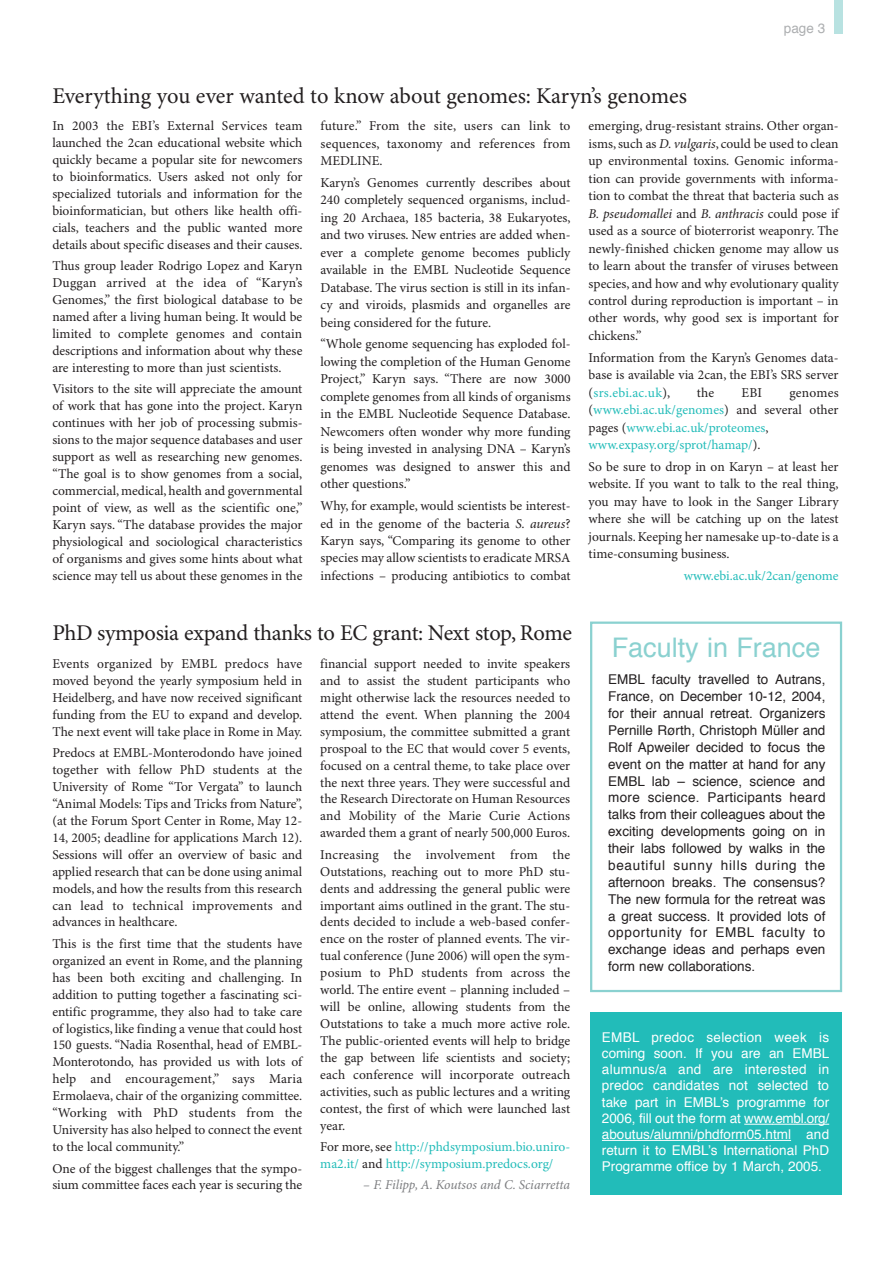
<style>
.page{position:relative;width:893px;height:1263px;background:#fff}
.page>*{position:absolute;margin:0;border:0;box-sizing:border-box;transform-origin:0 0}
.t1{font:27px "Helvetica";color:#8ad1d0}
.t2{font:22.5px "Minion Pro";letter-spacing:-.01em;color:#231f20}
.t3{font:13.5px/17px "Minion Pro";color:#231f20;text-align:justify}
.t4{font:13.5px/16.8px "Helvetica";color:#231f20;text-align:justify}
.t5{font:13.5px/16.2px "Helvetica";color:#fff;text-align:justify}
.t6{font:13.5px/17.5px "Minion Pro";color:#22bcb9}
.t7{font:italic 13.5px "Minion Pro";letter-spacing:-.01em;color:#7c7d80}
.t8{font:13.5px "Helvetica";color:#acaeb0}
.s1{font-style:italic}
.s2{color:#231f20}
.s3{color:#22bcb9}
</style>
<div class="page">
<div style="left:833px;top:0;width:9px;height:34px;background:#b8e2e1"></div>
<div style="left:590px;top:622px;width:252px;height:370px;border:2px solid #8ad1d0"></div>
<div style="left:590px;top:1012px;width:251px;height:183px;background:#22bcb9"></div>
<svg style="left:744px;top:1124px;width:27px;height:1px"></svg>
<hr style="left:771px;top:1124px;width:58px;height:1px;background:#fff">
<hr style="left:602px;top:1140px;width:189px;height:1px;background:#fff">
<h2 class="t2" style="left:52px;top:87px;width:636px">Everything you ever wanted to know about genomes: Karyn’s genomes</h2>
<p class="t8" style="left:783px;top:22px;width:43px">page 3</p>
<p class="t3" style="left:52px;top:118px;width:251px">In 2003 the EBI’s External Services team launched the 2can educational website which quickly became a popular site for newcomers to bioinformatics. Users asked not only for specialized tutorials and information for the bioinformatician, but others like health offi&shy;cials, teachers and the public wanted more details about specific diseases and their causes.</p>
<p class="t3" style="left:52px;top:259px;width:252px">Thus group leader Rodrigo Lopez and Karyn Duggan arrived at the idea of “Karyn’s Genomes,” the first biological database to be named after a living human being. It would be limited to complete genomes and contain descriptions and information about why these are interesting to more than just scientists.</p>
<p class="t3" style="left:52px;top:382px;width:252px">Visitors to the site will appreciate the amount of work that has gone into the project. Karyn continues with her job of processing submis&shy;sions to the major sequence databases and user support as well as researching new genomes. “The goal is to show genomes from a social, commercial, medical, health and governmental point of view, as well as the scientific one,” Karyn says. “The database provides the major physiological and sociological characteristics of organisms and gives some hints about what science may tell us about these genomes in the</p>
<p class="t3" style="left:320px;top:118px;width:251px;line-height:17.5px">future.” From the site, users can link to sequences, taxonomy and references from MEDLINE.</p>
<p class="t3" style="left:320px;top:175px;width:252px;line-height:17.5px">Karyn’s Genomes currently describes about 240 completely sequenced organisms, includ&shy;ing 20 Archaea, 185 bacteria, 38 Eukaryotes, and two viruses. New entries are added when&shy;ever a complete genome becomes publicly available in the EMBL Nucleotide Sequence Database. The virus section is still in its infan&shy;cy and viroids, plasmids and organelles are being considered for the future.</p>
<p class="t3" style="left:320px;top:336px;width:252px;line-height:17.5px">“Whole genome sequencing has exploded fol&shy;lowing the completion of the Human Genome Project,” Karyn says. “There are now 3000 complete genomes from all kinds of organisms in the EMBL Nucleotide Sequence Database.<br>Newcomers often wonder why more funding is being invested in analysing DNA – Karyn’s genomes was designed to answer this and other questions.”</p>
<p class="t3" style="left:320px;top:498px;width:251px;line-height:17.5px">Why, for example, would scientists be interest&shy;ed in the genome of the bacteria <span class="s1">S. aureus</span>?<br>Karyn says, “Comparing its genome to other species may allow scientists to eradicate MRSA infections – producing antibiotics to combat</p>
<h2 class="t2" style="left:52px;top:624px;width:521px">PhD symposia expand thanks to EC grant: Next stop, Rome</h2>
<p class="t3" style="left:52px;top:656px;width:251px">Events organized by EMBL predocs have moved beyond the yearly symposium held in Heidelberg, and have now received significant funding from the EU to expand and develop.<br>The next event will take place in Rome in May.</p>
<p class="t3" style="left:52px;top:745px;width:251px">Predocs at EMBL-Monterodondo have joined together with fellow PhD students at the University of Rome “Tor Vergata” to launch “Animal Models: Tips and Tricks from Nature”, (at the Forum Sport Center in Rome, May 12- 14, 2005; deadline for applications March 12).<br>Sessions will offer an overview of basic and applied research that can be done using animal models, and how the results from this research can lead to technical improvements and advances in healthcare.</p>
<p class="t3" style="left:52px;top:936px;width:251px">This is the first time that the students have organized an event in Rome, and the planning has been both exciting and challenging. In addition to putting together a fascinating sci&shy;entific programme, they also had to take care of logistics, like finding a venue that could host 150 guests. “Nadia Rosenthal, head of EMBL-Monterotondo, has provided us with lots of help and encouragement,” says Maria Ermolaeva, chair of the organizing committee. “Working with PhD students from the University has also helped to connect the event to the local community.”</p>
<p class="t3" style="left:52px;top:1161px;width:251px">One of the biggest challenges that the sympo&shy;sium committee faces each year is securing the</p>
<p class="t3" style="left:320px;top:656px;width:251px">financial support needed to invite speakers and to assist the student participants who might otherwise lack the resources needed to attend the event. When planning the 2004 symposium, the committee submitted a grant prospoal to the EC that would cover 5 events, focused on a central theme, to take place over the next three years. They were successful and the Research Directorate on Human Resources and Mobility of the Marie Curie Actions awarded them a grant of nearly 500,000 Euros.</p>
<p class="t3" style="left:320px;top:847px;width:251px">Increasing the involvement from the Outstations, reaching out to more PhD stu&shy;dents and addressing the general public were important aims outlined in the grant. The stu&shy;dents decided to include a web-based confer&shy;ence on the roster of planned events. The vir&shy;tual conference (June 2006) will open the sym&shy;posium to PhD students from across the world. The entire event – planning included – will be online, allowing students from the Outstations to take a much more active role.<br>The public-oriented events will help to bridge the gap between life scientists and society; each conference will incorporate outreach activities, such as public lectures and a writing contest, the first of which were launched last year.</p>
<p class="t6" style="left:320px;top:1140px;width:251px;line-height:17px"><span class="s2">For more, see</span> http://phdsymposium.bio.uniro&shy;ma2.it/ <span class="s2">and</span> http://symposium.predocs.org/</p>
<p class="t7" style="left:363px;top:1180px;width:208px">– F. Filipp, A. Koutsos and C. Sciarretta</p>
<p class="t3" style="left:588px;top:118px;width:252px;line-height:17.5px">emerging, drug-resistant strains. Other organ&shy;isms, such as <span class="s1">D. vulgaris</span>, could be used to clean up environmental toxins. Genomic informa&shy;tion can provide governments with informa&shy;tion to combat the threat that bacteria such as <span class="s1">B. pseudomallei</span> and <span class="s1">B. anthracis</span> could pose if used as a source of bioterrorist weaponry. The newly-finished chicken genome may allow us to learn about the transfer of viruses between species, and how and why evolutionary quality control during reproduction is important – in other words, why good sex is important for chickens.”</p>
<p class="t3" style="left:588px;top:350px;width:251px;line-height:17.5px">Information from the Karyn’s Genomes data&shy;base is available via 2can, the EBI’s SRS server (<span class="s3">srs.ebi.ac.uk</span>),</p>
<p class="t3" style="left:696px;top:385px;width:19px">the</p>
<p class="t3" style="left:741px;top:385px;width:22px">EBI</p>
<p class="t6" style="left:588px;top:385px;width:251px;text-indent:201px"><span class="s2">genomes (</span>www.ebi.ac.uk/genomes<span class="s2">) and several other pages (</span>www.ebi.ac.uk/proteomes<span class="s2">, </span>www.expasy.org/sprot/hamap/<span class="s2">).</span></p>
<p class="t3" style="left:588px;top:459px;width:252px;line-height:17.5px">So be sure to drop in on Karyn – at least her website. If you want to talk to the real thing, you may have to look in the Sanger Library where she will be catching up on the latest journals. Keeping her namesake up-to-date is a time-consuming business.</p>
<p class="t6" style="left:683px;top:568px;width:156px">www.ebi.ac.uk/2can/genome</p>
<h1 class="t1" style="left:611px;top:636px;width:210px">Faculty in France</h1>
<p class="t4" style="left:608px;top:672px;width:219px">EMBL faculty travelled to Autrans, France, on December 10-12, 2004, for their annual retreat. Organizers Pernille Rørth, Christoph Müller and Rolf Apweiler decided to focus the event on the matter at hand for any EMBL lab – science, science and more science. Participants heard talks from their colleagues about the exciting developments going on in their labs followed by walks in the beautiful sunny hills during the afternoon breaks. The consensus?<br>The new formula for the retreat was a great success. It provided lots of opportunity for EMBL faculty to exchange ideas and perhaps even form new collaborations.</p>
<p class="t5" style="left:602px;top:1030px;width:229px">EMBL predoc selection week is coming soon. If you are an EMBL alumnus/a and are interested in predoc candidates not selected to take part in EMBL’s programme for 2006, fill out the form at www.embl.org/ aboutus/alumni/phdform05.html and return it to EMBL’s International PhD Programme office by 1 March, 2005.</p>
</div>
